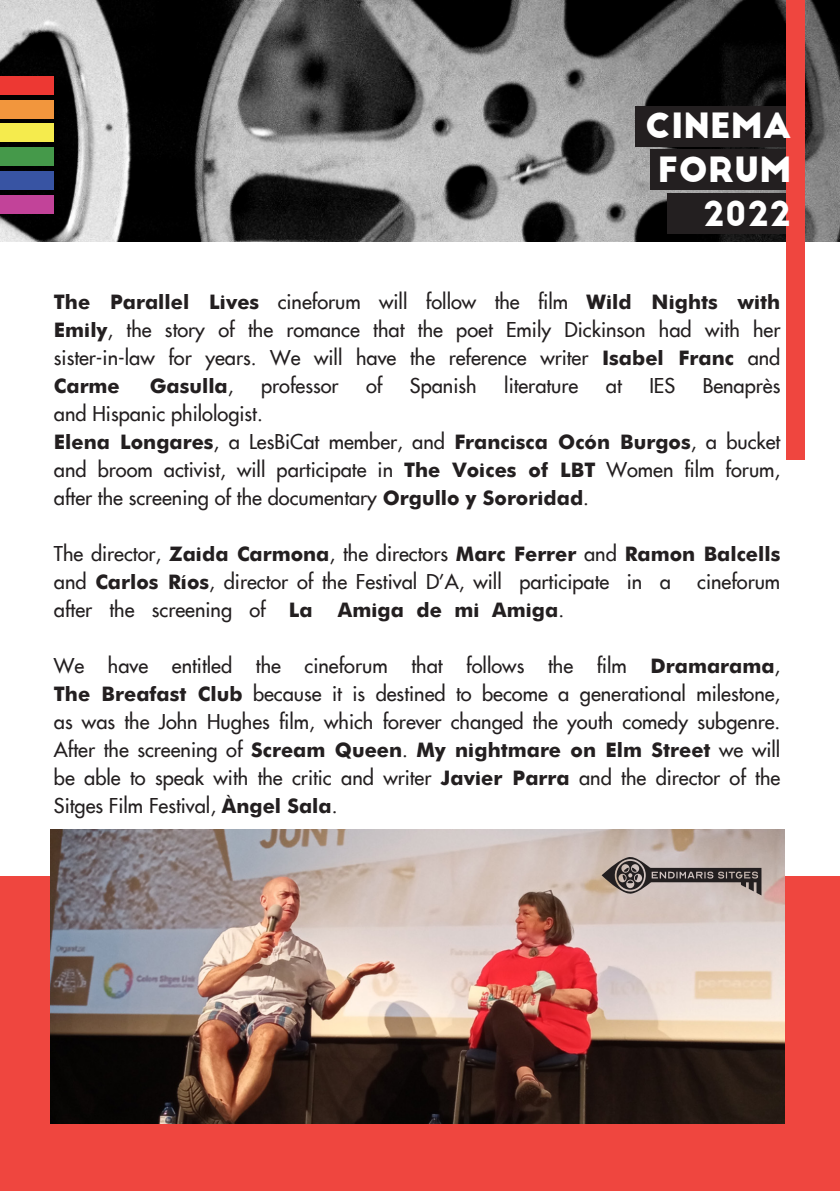
<style>
.page{position:relative;width:840px;height:1191px;background:#fff}
.page>*{position:absolute;margin:0;border:0;box-sizing:border-box;transform-origin:0 0}
.t1{font:34px "Big John";color:#fff}
.t2{font:20px/28px "Futura";color:#231f20}
.t3{font:700 20px "Futura";color:#231f20}
.s1{font-weight:400}
.s2{font-weight:700}
</style>
<div class="page">
<img style="left:0;top:0;width:839px;height:241px">
<div style="left:0;top:76px;width:54px;height:18px;background:#ed3833"></div>
<div style="left:0;top:100px;width:54px;height:18px;background:#f2963d"></div>
<div style="left:0;top:124px;width:54px;height:18px;background:#f5eb4d"></div>
<div style="left:0;top:148px;width:54px;height:18px;background:#45994a"></div>
<div style="left:0;top:172px;width:54px;height:18px;background:#3854a3"></div>
<div style="left:0;top:195px;width:54px;height:19px;background:#c24399"></div>
<div style="left:634px;top:107px;width:152px;height:40px;background:#231f20"></div>
<div style="left:667px;top:194px;width:119px;height:40px;background:#231f20"></div>
<div style="left:649px;top:150px;width:137px;height:40px;background:#231f20"></div>
<div style="left:786px;top:0;width:18px;height:459px;background:#ef463f"></div>
<div style="left:0;top:876px;width:839px;height:315px;background:#ef463f"></div>
<img style="left:50px;top:829px;width:733px;height:294px">
<svg style="left:601px;top:856px;width:160px;height:39px;background:#908581"></svg>
<p class="t1" style="left:645px;top:110px;width:147px">CINEMA</p>
<p class="t1" style="left:657px;top:154px;width:135px">FORUM</p>
<p class="t1" style="left:702px;top:198px;width:90px">2022</p>
<p class="t3" style="left:54px;top:287px;width:727px">The Parallel Lives <span class="s1">cineforum will follow the film</span> Wild Nights with</p>
<p class="t2" style="left:54px;top:315px;width:727px"><span class="s2">Emily</span>, the story of the romance that the poet Emily Dickinson had with her</p>
<p class="t2" style="left:54px;top:343px;width:727px">sister-in-law for years. We will have the reference writer <span class="s2">Isabel Franc</span> and</p>
<p class="t3" style="left:54px;top:371px;width:67px">Carme</p>
<p class="t3" style="left:150px;top:371px;width:85px">Gasulla<span class="s1">,</span></p>
<p class="t2" style="left:261px;top:371px;width:79px">professor</p>
<p class="t2" style="left:366px;top:371px;width:18px">of</p>
<p class="t2" style="left:410px;top:371px;width:68px">Spanish</p>
<p class="t2" style="left:504px;top:371px;width:76px">literature</p>
<p class="t2" style="left:605px;top:371px;width:17px">at</p>
<p class="t2" style="left:649px;top:371px;width:27px">IES</p>
<p class="t2" style="left:702px;top:371px;width:79px">Benaprès</p>
<p class="t2" style="left:54px;top:399px;width:210px">and Hispanic philologist.</p>
<p class="t3" style="left:54px;top:427px;width:727px">Elena Longares<span class="s1">, a LesBiCat member, and</span> Francisca Ocón Burgos<span class="s1">, a bucket</span></p>
<p class="t2" style="left:54px;top:455px;width:727px">and broom activist, will participate in <span class="s2">The Voices of LBT</span> Women film forum,</p>
<p class="t2" style="left:54px;top:483px;width:536px">after the screening of the documentary <span class="s2">Orgullo y Sororidad</span>.</p>
<p class="t2" style="left:54px;top:539px;width:727px">The director, <span class="s2">Zaida Carmona</span>, the directors <span class="s2">Marc Ferrer</span> and <span class="s2">Ramon Balcells </span>and <span class="s2">Carlos Ríos</span>, director of the Festival D’A, will participate in a</p>
<p class="t2" style="left:696px;top:567px;width:85px">cineforum</p>
<p class="t2" style="left:54px;top:595px;width:260px">after the screening of <span class="s2">La</span></p>
<p class="t3" style="left:338px;top:595px;width:228px">Amiga de mi Amiga<span class="s1">.</span></p>
<p class="t2" style="left:54px;top:651px;width:727px">We have entitled the cineforum that follows the film <span class="s2">Dramarama</span>,</p>
<p class="t2" style="left:54px;top:679px;width:727px"><span class="s2">The Breafast Club</span> because it is destined to become a generational milestone, as was the John Hughes film, which forever changed the youth comedy subgenre.</p>
<p class="t3" style="left:54px;top:735px;width:727px"><span class="s1">After the screening of</span> Scream Queen<span class="s1">.</span> My nightmare on Elm Street <span class="s1">we will</span></p>
<p class="t2" style="left:54px;top:763px;width:727px">be able to speak with the critic and writer <span class="s2">Javier Parra</span> and the director of the</p>
<p class="t2" style="left:54px;top:791px;width:285px">Sitges Film Festival, <span class="s2">Àngel Sala</span>.</p>
</div>
